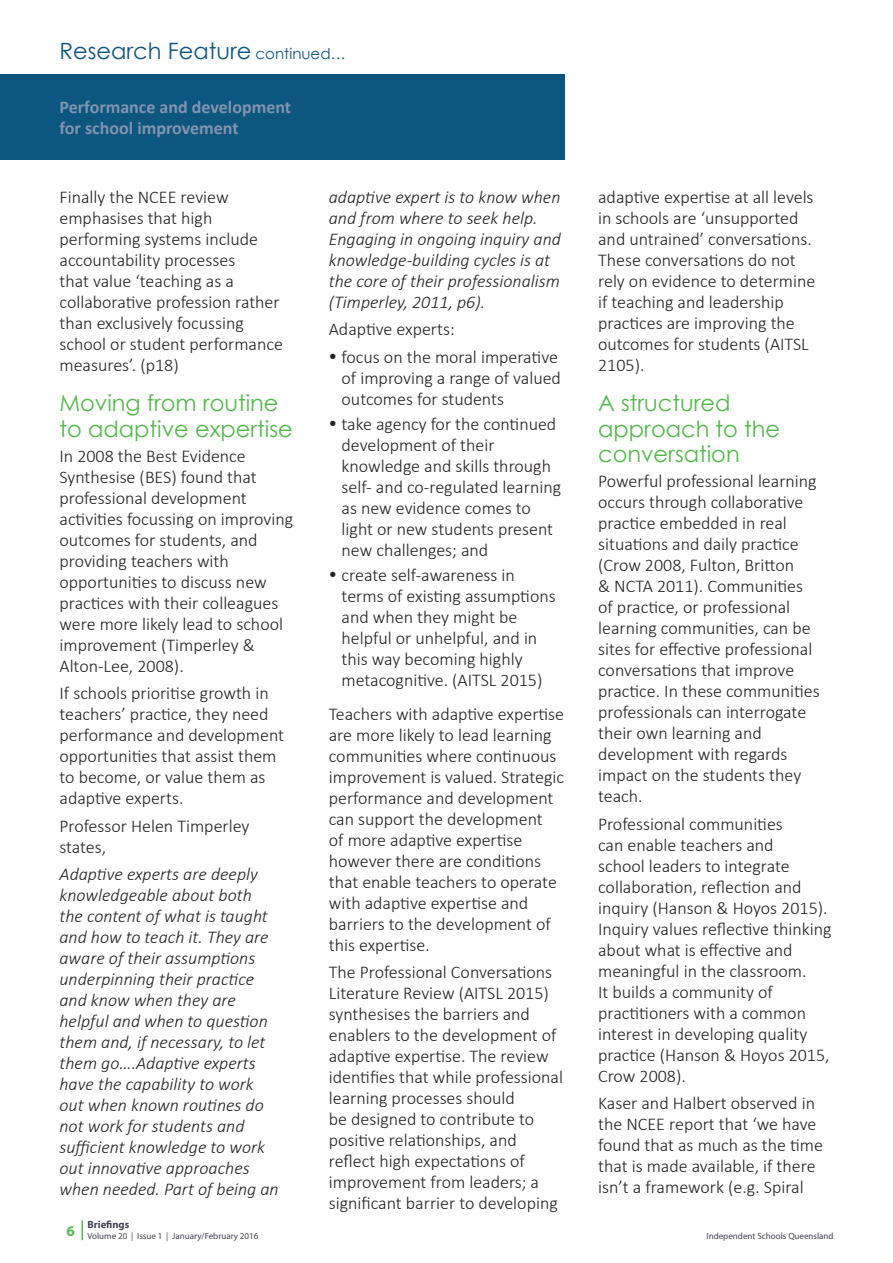
<style>
.page{position:relative;width:893px;height:1263px;background:#fff}
.page>*{position:absolute;margin:0;border:0;box-sizing:border-box;transform-origin:0 0}
.Heading_2{font:22.5px/25.5px "Century Gothic";color:#51b948}
.Research_Feature_Hea{font:22.5px "Century Gothic";color:#0c567f}
.t1{font:300 18px/21px "Calibri";color:#231f20}
.t2{font:italic 300 18px/21px "Calibri";color:#231f20}
.Research_Feature_hea{font:700 18px/21.6px "Calibri";color:#8294b0}
.t3{font:700 15px "Myriad Pro";color:#51b948}
.t4{font:700 10.5px "Myriad Pro";color:#424351}
.t5{font:9px "Myriad Pro";color:#424351}
.s1{font-size:15px}
</style>
<div class="page">
<svg style="left:82px;top:1220px;width:1px;height:20px"></svg>
<div style="left:0;top:74px;width:564px;height:85px;background:#0c567f"></div>
<p class="Research_Feature_Hea" style="left:60px;top:36px;width:288px">Research Feature <span class="s1">continued…</span></p>
<p class="Research_Feature_hea" style="left:60px;top:96px;width:233px">Performance and development for school improvement</p>
<p class="t1" style="left:60px;top:186px;width:225px">Finally the NCEE review emphasises that high performing systems include accountability processes<br>that value ‘teaching as a collaborative profession rather than exclusively focussing school or student performance measures’. (p18)</p>
<p class="Heading_2" style="left:60px;top:390px;width:235px">Moving from routine to adaptive expertise</p>
<p class="t1" style="left:60px;top:445px;width:235px">In 2008 the Best Evidence<br>Synthesise (BES) found that professional development activities focussing on improving outcomes for students, and providing teachers with opportunities to discuss new practices with their colleagues were more likely lead to school improvement (Timperley &amp;<br>Alton-Lee, 2008).</p>
<p class="t1" style="left:60px;top:683px;width:226px">If schools prioritise growth in teachers’ practice, they need performance and development opportunities that assist them to become, or value them as adaptive experts.</p>
<p class="t1" style="left:60px;top:815px;width:191px">Professor Helen Timperley states,</p>
<p class="t2" style="left:60px;top:863px;width:221px">Adaptive experts are deeply knowledgeable about both the content of what is taught and how to teach it. They are aware of their assumptions underpinning their practice and know when they are helpful and when to question them and, if necessary, to let them go….Adaptive experts have the capability to work out when known routines do not work for students and sufficient knowledge to work out innovative approaches when needed. Part of being an</p>
<p class="t2" style="left:329px;top:186px;width:234px">adaptive expert is to know when and from where to seek help.<br>Engaging in ongoing inquiry and knowledge-building cycles is at the core of their professionalism (Timperley, 2011, p6).</p>
<p class="t1" style="left:329px;top:318px;width:127px">Adaptive experts:</p>
<p class="t1" style="left:342px;top:346px;width:221px">focus on the moral imperative of improving a range of valued outcomes for students</p>
<p class="t1" style="left:342px;top:413px;width:221px">take agency for the continued development of their knowledge and skills through self- and co-regulated learning as new evidence comes to light or new students present new challenges; and</p>
<p class="t1" style="left:342px;top:564px;width:216px">create self-awareness in terms of existing assumptions and when they might be helpful or unhelpful, and in this way becoming highly metacognitive. (AITSL 2015)</p>
<p class="t1" style="left:329px;top:703px;width:237px">Teachers with adaptive expertise are more likely to lead learning communities where continuous improvement is valued. Strategic performance and development can support the development<br>of more adaptive expertise however there are conditions that enable teachers to operate with adaptive expertise and barriers to the development of this expertise.</p>
<p class="t1" style="left:329px;top:961px;width:236px">The Professional Conversations<br>Literature Review (AITSL 2015) synthesises the barriers and enablers to the development of adaptive expertise. The review identifies that while professional learning processes should<br>be designed to contribute to positive relationships, and reflect high expectations of improvement from leaders; a significant barrier to developing</p>
<p class="t1" style="left:598px;top:186px;width:219px">adaptive expertise at all levels in schools are ‘unsupported and untrained’ conversations.<br>These conversations do not rely on evidence to determine if teaching and leadership practices are improving the outcomes for students (AITSL<br>2105).</p>
<p class="Heading_2" style="left:598px;top:390px;width:184px">A structured approach to the conversation</p>
<p class="t1" style="left:598px;top:471px;width:223px">Powerful professional learning occurs through collaborative practice embedded in real situations and daily practice (Crow 2008, Fulton, Britton<br>&amp; NCTA 2011). Communities of practice, or professional learning communities, can be sites for effective professional conversations that improve practice. In these communities professionals can interrogate their own learning and development with regards impact on the students they teach.</p>
<p class="t1" style="left:598px;top:813px;width:235px">Professional communities<br>can enable teachers and<br>school leaders to integrate collaboration, reflection and inquiry (Hanson &amp; Hoyos 2015).<br>Inquiry values reflective thinking about what is effective and meaningful in the classroom.<br>It builds a community of practitioners with a common interest in developing quality practice (Hanson &amp; Hoyos 2015,<br>Crow 2008).</p>
<p class="t1" style="left:598px;top:1092px;width:226px">Kaser and Halbert observed in the NCEE report that ‘we have found that as much as the time that is made available, if there isn’t a framework (e.g. Spiral</p>
<p class="t3" style="left:66px;top:1221px;width:10px">6</p>
<p class="t4" style="left:87px;top:1218px;width:43px">Briefings</p>
<p class="t5" style="left:87px;top:1230px;width:172px">Volume 20 | Issue 1 | January/February 2016</p>
<p class="t5" style="left:706px;top:1230px;width:129px">Independent Schools Queensland</p>
</div>
